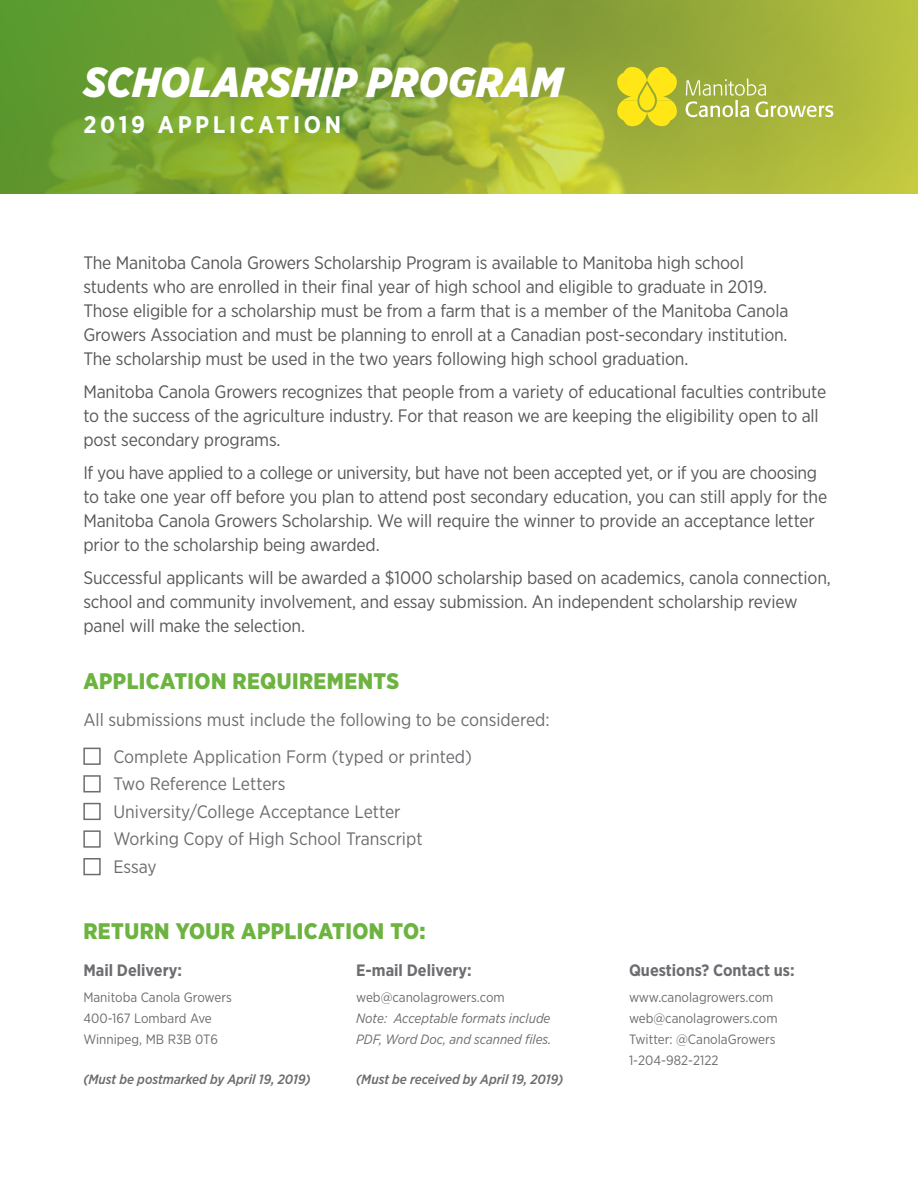
<style>
.page{position:relative;width:918px;height:1188px;background:#fff}
.page>*{position:absolute;margin:0;border:0;box-sizing:border-box;transform-origin:0 0}
.t1{font:italic 900 42px "Gotham Narrow";letter-spacing:.01em;color:#fff}
.t2{font:700 24px "Gotham Narrow";letter-spacing:.15em;color:#fff}
.t3{font:900 22.5px "Gotham Narrow";letter-spacing:.02em;color:#6cb43f}
.t4{font:18px/24px "Gotham Narrow";letter-spacing:-.01em;color:#57585a}
.t5{font:18px/27.6px "Gotham Narrow";color:#6c6d70}
.t6{font:700 16.5px "Gotham Narrow";color:#6c6d70}
.t7{font:13.5px/21px "Gotham Narrow";color:#6c6d70}
.t8{font:italic 500 13.5px "Gotham Narrow";color:#6c6d70}
.t9{font:italic 13.5px/21px "Gotham Narrow";color:#6c6d70}
</style>
<div class="page">
<svg style="left:794px;top:0;width:124px;height:194px;background:#b4be3d"></svg>
<svg style="left:0;top:0;width:794px;height:194px;background:#89a935"></svg>
<div style="left:75px;top:106px;width:274px;height:36px;background:#6cb43f;opacity:.75"></div>
<svg style="left:686px;top:78px;width:147px;height:39px;background:#b3bf5e"></svg>
<svg style="left:616px;top:66px;width:62px;height:61px;background:#e0d41f"></svg>
<div style="left:83px;top:748px;width:18px;height:17px;border:2px solid #6c6d70"></div>
<div style="left:83px;top:775px;width:18px;height:17px;border:2px solid #6c6d70"></div>
<div style="left:83px;top:803px;width:18px;height:17px;border:2px solid #6c6d70"></div>
<div style="left:83px;top:830px;width:18px;height:18px;border:2px solid #6c6d70"></div>
<div style="left:83px;top:858px;width:18px;height:17px;border:2px solid #6c6d70"></div>
<h1 class="t1" style="left:83px;top:54px;width:481px">SCHOLARSHIP PROGRAM</h1>
<h2 class="t2" style="left:83px;top:109px;width:259px">2019 APPLICATION</h2>
<p class="t4" style="left:83px;top:250px;width:707px">The Manitoba Canola Growers Scholarship Program is available to Manitoba high school students who are enrolled in their final year of high school and eligible to graduate in 2019.<br>Those eligible for a scholarship must be from a farm that is a member of the Manitoba Canola Growers Association and must be planning to enroll at a Canadian post-secondary institution.<br>The scholarship must be used in the two years following high school graduation.</p>
<p class="t4" style="left:83px;top:379px;width:744px">Manitoba Canola Growers recognizes that people from a variety of educational faculties contribute to the success of the agriculture industry. For that reason we are keeping the eligibility open to all post secondary programs.</p>
<p class="t4" style="left:83px;top:460px;width:745px">If you have applied to a college or university, but have not been accepted yet, or if you are choosing to take one year off before you plan to attend post secondary education, you can still apply for the Manitoba Canola Growers Scholarship. We will require the winner to provide an acceptance letter prior to the scholarship being awarded.</p>
<p class="t4" style="left:83px;top:565px;width:749px">Successful applicants will be awarded a $1000 scholarship based on academics, canola connection, school and community involvement, and essay submission. An independent scholarship review panel will make the selection.</p>
<p class="t3" style="left:83px;top:667px;width:317px">APPLICATION REQUIREMENTS</p>
<p class="t5" style="left:113px;top:701px;width:438px;line-height:36.6px;text-indent:-30px">All submissions must include the following to be considered:<br>Complete Application Form (typed or printed)</p>
<p class="t5" style="left:113px;top:770px;width:311px">Two Reference Letters<br>University/College Acceptance Letter<br>Working Copy of High School Transcript<br>Essay</p>
<p class="t3" style="left:83px;top:917px;width:344px">RETURN YOUR APPLICATION TO:</p>
<p class="t6" style="left:83px;top:960px;width:100px">Mail Delivery:</p>
<p class="t7" style="left:83px;top:986px;width:150px">Manitoba Canola Growers<br>400-167 Lombard Ave<br>Winnipeg, MB R3B 0T6</p>
<p class="t8" style="left:83px;top:1071px;width:229px">(Must be postmarked by April 19, 2019)</p>
<p class="t6" style="left:356px;top:960px;width:117px">E-mail Delivery:</p>
<p class="t7" style="left:356px;top:986px;width:150px">web@canolagrowers.com</p>
<p class="t9" style="left:356px;top:1007px;width:197px">Note: Acceptable formats include<br>PDF, Word Doc, and scanned files.</p>
<p class="t8" style="left:356px;top:1071px;width:209px">(Must be received by April 19, 2019)</p>
<p class="t6" style="left:629px;top:960px;width:167px">Questions? Contact us:</p>
<p class="t7" style="left:629px;top:986px;width:150px">www.canolagrowers.com web@canolagrowers.com<br>Twitter: @CanolaGrowers<br>1-204-982-2122</p>
</div>
